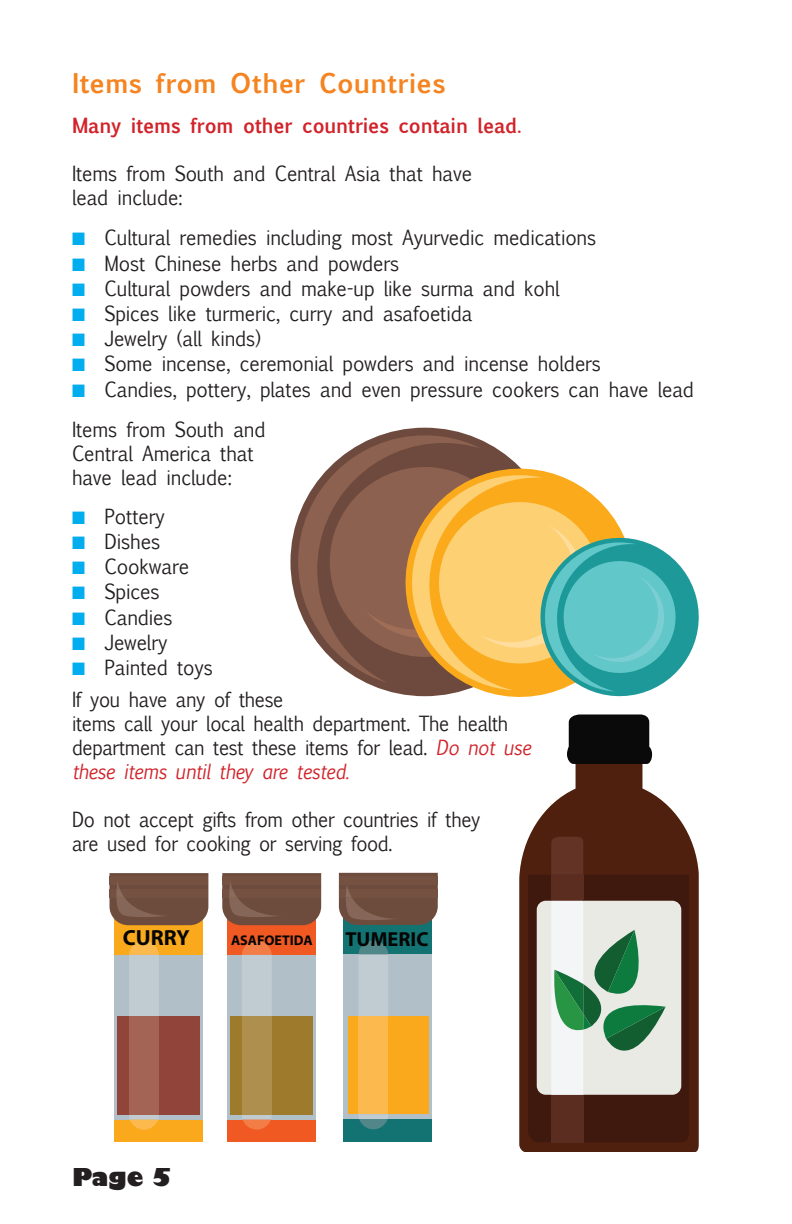
<style>
.page{position:relative;width:792px;height:1224px;background:#fff}
.page>*{position:absolute;margin:0;border:0;box-sizing:border-box;transform-origin:0 0}
.t1{font:700 26px "Euphemia UCAS";color:#f58420}
.t2{font:800 24px "Gill Sans";color:#231f20}
.t3{font:700 22px "Myriad Pro";color:#050504}
.t4{font:700 20.4px "Myriad Pro";color:#050504}
.t5{font:20px/24px "Euphemia UCAS";letter-spacing:-.01em;color:#231f20;scale:.94 1}
.t6{font:20px/24px "Euphemia UCAS";letter-spacing:-.01em;color:#231f20;scale:.92 1}
.t7{font:700 20px "Euphemia UCAS";letter-spacing:-.01em;color:#d1232a;scale:.94 1}
.t8{font:20px "Euphemia UCAS";letter-spacing:-.01em;color:#231f20;scale:.95 1}
.t9{font:700 14px "Myriad Pro";color:#050504}
.s1{color:#00aeef}
.s2{font-style:italic;color:#d1232a}
</style>
<div class="page">
<div style="left:227px;top:914px;width:89px;height:228px;background:#f15922"></div>
<div style="left:227px;top:955px;width:89px;height:164px;background:#b1bfc8"></div>
<div style="left:230px;top:1017px;width:83px;height:98px;background:#9d7a2c"></div>
<svg style="left:242px;top:1115px;width:30px;height:15px"></svg>
<svg style="left:242px;top:941px;width:30px;height:76px"></svg>
<div style="left:242px;top:1017px;width:30px;height:98px;background:#ae8f4d"></div>
<svg style="left:222px;top:873px;width:99px;height:52px;background:#765344"></svg>
<div style="left:344px;top:914px;width:88px;height:228px;background:#127372"></div>
<div style="left:344px;top:955px;width:88px;height:164px;background:#b1bfc8"></div>
<div style="left:348px;top:1017px;width:80px;height:97px;background:#f9a91b"></div>
<svg style="left:359px;top:1115px;width:29px;height:14px"></svg>
<svg style="left:358px;top:940px;width:30px;height:77px"></svg>
<div style="left:358px;top:1017px;width:30px;height:97px;background:#fcba4e"></div>
<svg style="left:339px;top:873px;width:99px;height:52px;background:#745445"></svg>
<div style="left:114px;top:914px;width:89px;height:228px;background:#f9a91b"></div>
<div style="left:114px;top:955px;width:89px;height:164px;background:#b1bfc8"></div>
<div style="left:117px;top:1017px;width:83px;height:98px;background:#91453a"></div>
<svg style="left:129px;top:1115px;width:30px;height:15px"></svg>
<svg style="left:129px;top:941px;width:30px;height:76px"></svg>
<div style="left:129px;top:1017px;width:30px;height:98px;background:#a36455"></div>
<svg style="left:110px;top:873px;width:98px;height:52px;background:#765443"></svg>
<svg style="left:298px;top:435px;width:183px;height:248px"></svg>
<div style="left:330px;top:467px;width:190px;height:190px;background:#8d614f;border-radius:50%"></div>
<svg style="left:394px;top:457px;width:160px;height:17px;fill:#6d4a3d"></svg>
<svg style="left:366px;top:474px;width:333px;height:223px"></svg>
<svg style="left:519px;top:754px;width:180px;height:398px;fill:#50200e"></svg>
<div style="left:528px;top:875px;width:161px;height:267px;background:#3f180e"></div>
<svg style="left:567px;top:714px;width:85px;height:50px;background:#171817"></svg>
<div style="left:537px;top:901px;width:144px;height:194px;background:#e9eae4;border-radius:9px"></div>
<svg style="left:551px;top:837px;width:32px;height:38px"></svg>
<div style="left:551px;top:875px;width:32px;height:26px;background:#5b2d20"></div>
<div style="left:551px;top:1095px;width:32px;height:47px;background:#5b2d20"></div>
<svg style="left:551px;top:901px;width:115px;height:194px"></svg>
<h1 class="t1" style="left:72px;top:64px;width:375px">Items from Other Countries</h1>
<p class="t7" style="left:72px;top:111px;width:480px">Many items from other countries contain lead.</p>
<p class="t5" style="left:72px;top:162px;width:427px">Items from South and Central Asia that have lead include:</p>
<p class="t5" style="left:72px;top:226px;width:559px"><span class="s1">■</span> Cultural remedies including most Ayurvedic medications</p>
<p class="t5" style="left:72px;top:251px;width:350px"><span class="s1">■</span> Most Chinese herbs and powders</p>
<p class="t5" style="left:72px;top:276px;width:520px"><span class="s1">■</span> Cultural powders and make-up like surma and kohl</p>
<p class="t5" style="left:72px;top:302px;width:428px"><span class="s1">■</span> Spices like turmeric, curry and asafoetida</p>
<p class="t5" style="left:72px;top:327px;width:203px"><span class="s1">■</span> Jewelry (all kinds)</p>
<p class="t5" style="left:72px;top:352px;width:564px"><span class="s1">■</span> Some incense, ceremonial powders and incense holders</p>
<p class="t5" style="left:72px;top:369px;width:663px;line-height:40px"><span class="s1">■</span> Candies, pottery, plates and even pressure cookers can have lead<br>Items from South and</p>
<p class="t5" style="left:72px;top:441px;width:195px">Central America that have lead include:</p>
<p class="t5" style="left:72px;top:504px;width:100px"><span class="s1">■</span> Pottery</p>
<p class="t8" style="left:72px;top:527px;width:94px"><span class="s1">■</span> Dishes</p>
<p class="t8" style="left:72px;top:552px;width:125px"><span class="s1">■</span> Cookware</p>
<p class="t8" style="left:72px;top:578px;width:94px"><span class="s1">■</span> Spices</p>
<p class="t5" style="left:72px;top:605px;width:108px"><span class="s1">■</span> Candies</p>
<p class="t5" style="left:72px;top:630px;width:103px"><span class="s1">■</span> Jewelry</p>
<p class="t5" style="left:72px;top:652px;width:226px;line-height:32px"><span class="s1">■</span> Painted toys<br>If you have any of these</p>
<p class="t6" style="left:72px;top:712px;width:501px">items call your local health department. The health department can test these items for lead. <span class="s2">Do not use these items until they are tested.</span></p>
<p class="t6" style="left:72px;top:808px;width:446px">Do not accept gifts from other countries if they are used for cooking or serving food.</p>
<p class="t3" style="left:123px;top:924px;width:68px">CURRY</p>
<p class="t9" style="left:231px;top:931px;width:83px">ASAFOETIDA</p>
<p class="t4" style="left:345px;top:926px;width:85px">TUMERIC</p>
<p class="t2" style="left:72px;top:1162px;width:102px">Page 5</p>
</div>
